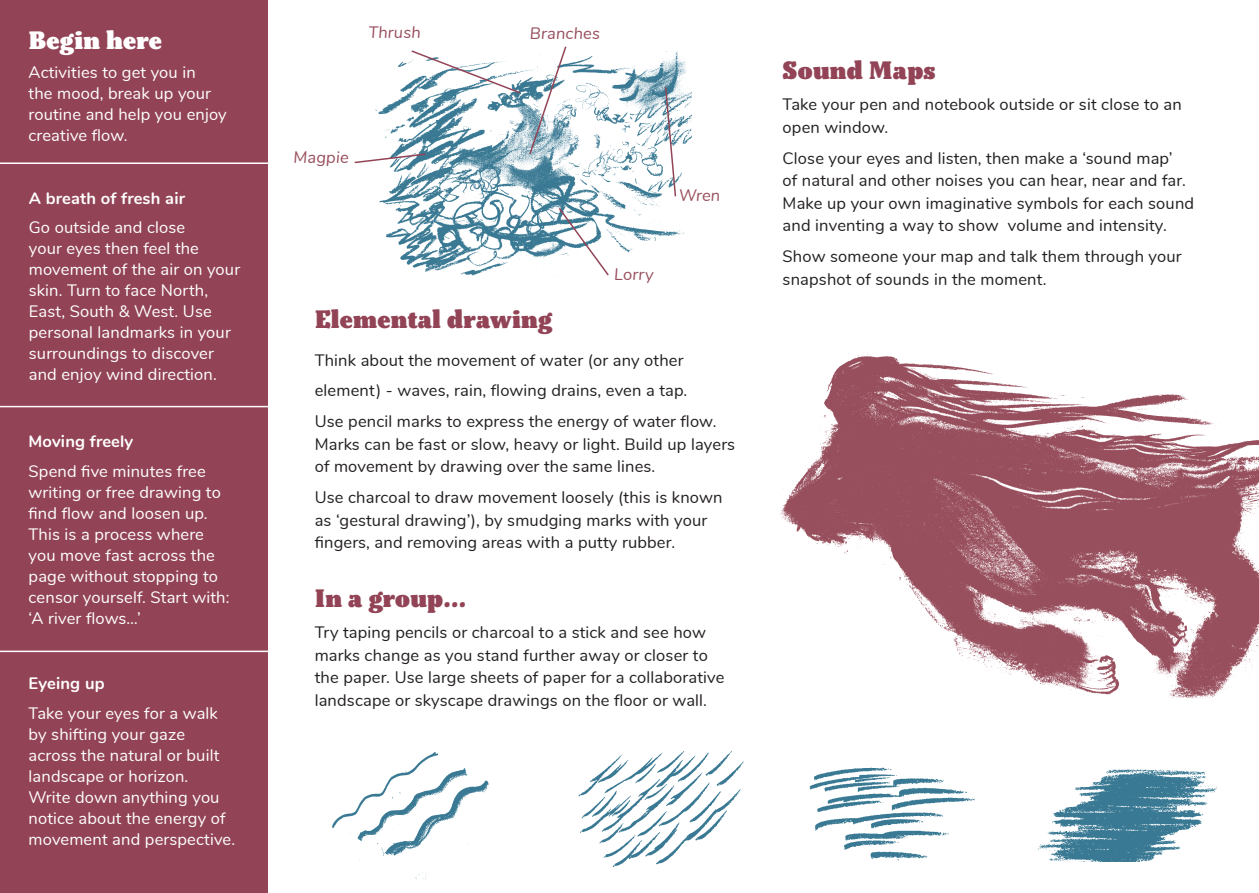
<style>
.page{position:relative;width:1259px;height:893px;background:#fff}
.page>*{position:absolute;margin:0;border:0;box-sizing:border-box;transform-origin:0 0}
.content{font:900 25.5px "Kopius Condensed";letter-spacing:.01em;color:#924456}
.content-2{font:900 25.5px "Kopius Condensed";letter-spacing:.01em;color:#fff}
.content-3{font:16.5px/22.5px "Nunito";letter-spacing:.01em;color:#231f20}
.content-4{font:16.5px/21px "Nunito";letter-spacing:.01em;color:#fff}
.content-5{font:700 16.5px "Nunito";letter-spacing:.01em;color:#fff}
.content-6{font:italic 16.5px "Nunito";letter-spacing:.01em;color:#984f5d}
</style>
<div class="page">
<div style="left:0;top:0;width:268px;height:893px;background:#924456"></div>
<hr style="left:0;top:162px;width:282px;height:2px;background:#fff">
<hr style="left:0;top:406px;width:276px;height:1px;background:#fff">
<hr style="left:0;top:651px;width:303px;height:1px;background:#fff">
<img style="left:780px;top:353px;width:479px;height:346px">
<img style="left:332px;top:752px;width:164px;height:127px">
<img style="left:578px;top:751px;width:150px;height:116px">
<img style="left:728px;top:751px;width:247px;height:110px">
<img style="left:1037px;top:769px;width:181px;height:93px">
<img style="left:375px;top:51px;width:316px;height:224px">
<svg style="left:410px;top:50px;width:112px;height:45px"></svg>
<svg style="left:354px;top:152px;width:73px;height:12px"></svg>
<svg style="left:528px;top:46px;width:39px;height:110px"></svg>
<svg style="left:664px;top:86px;width:13px;height:112px"></svg>
<svg style="left:557px;top:206px;width:53px;height:70px"></svg>
<p class="content-2" style="left:29px;top:24px;width:135px">Begin here</p>
<p class="content-4" style="left:29px;top:61px;width:200px">Activities to get you in<br>the mood, break up your routine and help you enjoy creative flow.</p>
<p class="content-5" style="left:29px;top:186px;width:158px">A breath of fresh air</p>
<p class="content-4" style="left:29px;top:216px;width:213px">Go outside and close<br>your eyes then feel the movement of the air on your skin. Turn to face North,<br>East, South &amp; West. Use personal landmarks in your surroundings to discover and enjoy wind direction.</p>
<p class="content-5" style="left:29px;top:429px;width:106px">Moving freely</p>
<p class="content-4" style="left:29px;top:460px;width:202px">Spend five minutes free writing or free drawing to find flow and loosen up.<br>This is a process where you move fast across the page without stopping to censor yourself. Start with: ‘A river flows…’</p>
<p class="content-5" style="left:29px;top:671px;width:78px">Eyeing up</p>
<p class="content-4" style="left:29px;top:702px;width:208px">Take your eyes for a walk by shifting your gaze across the natural or built landscape or horizon.<br>Write down anything you notice about the energy of movement and perspective.</p>
<p class="content-6" style="left:368px;top:20px;width:54px">Thrush</p>
<p class="content-6" style="left:530px;top:21px;width:72px">Branches</p>
<p class="content-6" style="left:293px;top:145px;width:57px">Magpie</p>
<p class="content-6" style="left:679px;top:183px;width:43px">Wren</p>
<p class="content-6" style="left:614px;top:262px;width:41px">Lorry</p>
<p class="content" style="left:315px;top:303px;width:239px">Elemental drawing</p>
<p class="content-3" style="left:315px;top:345px;width:374px;line-height:30px">Think about the movement of water (or any other element) - waves, rain, flowing drains, even a tap.</p>
<p class="content-3" style="left:315px;top:409px;width:422px">Use pencil marks to express the energy of water flow.<br>Marks can be fast or slow, heavy or light. Build up layers of movement by drawing over the same lines.</p>
<p class="content-3" style="left:315px;top:485px;width:409px">Use charcoal to draw movement loosely (this is known as ‘gestural drawing’), by smudging marks with your fingers, and removing areas with a putty rubber.</p>
<p class="content" style="left:315px;top:582px;width:153px">In a group...</p>
<p class="content-3" style="left:315px;top:620px;width:411px">Try taping pencils or charcoal to a stick and see how marks change as you stand further away or closer to the paper. Use large sheets of paper for a collaborative landscape or skyscape drawings on the floor or wall.</p>
<p class="content" style="left:782px;top:54px;width:154px">Sound Maps</p>
<p class="content-3" style="left:782px;top:92px;width:401px">Take your pen and notebook outside or sit close to an open window.</p>
<p class="content-3" style="left:782px;top:146px;width:413px">Close your eyes and listen, then make a ‘sound map’<br>of natural and other noises you can hear, near and far.<br>Make up your own imaginative symbols for each sound and inventing a way to show volume and intensity.</p>
<p class="content-3" style="left:782px;top:244px;width:401px">Show someone your map and talk them through your snapshot of sounds in the moment.</p>
</div>
